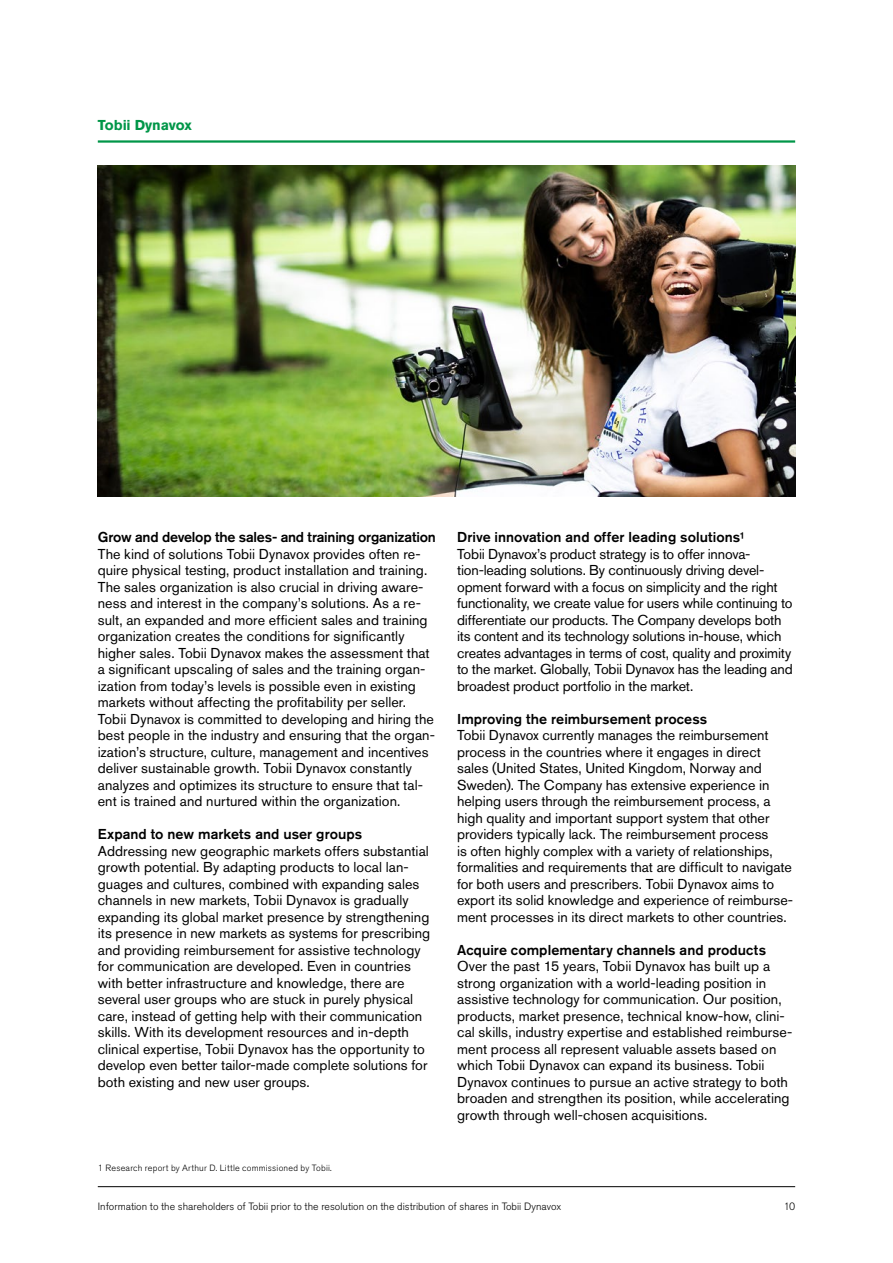
<style>
.page{position:relative;width:893px;height:1263px;background:#fff}
.page>*{position:absolute;margin:0;border:0;box-sizing:border-box;transform-origin:0 0}
.t1{font:14.25px/16.5px "Akzidenz Grotesk Std";color:#000}
.t2{font:500 14.25px "Akzidenz Grotesk Std";color:#000}
.t3{font:700 14.25px "Akzidenz Grotesk Std";letter-spacing:-.015em;color:#009648}
.t4{font:300 10.5px "Akzidenz Grotesk Std";color:#000}
.t5{font:300 9px "Akzidenz Grotesk BE";letter-spacing:.025em;color:#000}
</style>
<div class="page">
<hr style="left:98px;top:140px;width:697px;height:3px;background:#009648">
<img style="left:98px;top:166px;width:697px;height:330px">
<hr style="left:98px;top:1186px;width:697px;height:1px;background:#000">
<p class="t3" style="left:98px;top:117px;width:95px">Tobii Dynavox</p>
<p class="t2" style="left:98px;top:528px;width:339px">Grow and develop the sales- and training organization</p>
<p class="t1" style="left:98px;top:545px;width:339px">The kind of solutions Tobii Dynavox provides often re&shy;quire physical testing, product installation and training.<br>The sales organization is also crucial in driving aware&shy;ness and interest in the company’s solutions. As a re&shy;sult, an expanded and more efficient sales and training organization creates the conditions for significantly higher sales. Tobii Dynavox makes the assessment that a significant upscaling of sales and the training organ&shy;ization from today’s levels is possible even in existing markets without affecting the profitability per seller.<br>Tobii Dynavox is committed to developing and hiring the best people in the industry and ensuring that the organ&shy;ization’s structure, culture, management and incentives deliver sustainable growth. Tobii Dynavox constantly analyzes and optimizes its structure to ensure that tal&shy;ent is trained and nurtured within the organization.</p>
<p class="t2" style="left:98px;top:825px;width:266px">Expand to new markets and user groups</p>
<p class="t1" style="left:98px;top:842px;width:334px">Addressing new geographic markets offers substantial growth potential. By adapting products to local lan&shy;guages and cultures, combined with expanding sales channels in new markets, Tobii Dynavox is gradually expanding its global market presence by strengthening its presence in new markets as systems for prescribing and providing reimbursement for assistive technology for communication are developed. Even in countries with better infrastructure and knowledge, there are several user groups who are stuck in purely physical care, instead of getting help with their communication skills. With its development resources and in-depth clinical expertise, Tobii Dynavox has the opportunity to develop even better tailor-made complete solutions for both existing and new user groups.</p>
<p class="t2" style="left:457px;top:529px;width:289px">Drive innovation and offer leading solutions¹</p>
<p class="t1" style="left:457px;top:545px;width:337px">Tobii Dynavox’s product strategy is to offer innova&shy;tion-leading solutions. By continuously driving devel&shy;opment forward with a focus on simplicity and the right functionality, we create value for users while continuing to differentiate our products. The Company develops both its content and its technology solutions in-house, which creates advantages in terms of cost, quality and proximity to the market. Globally, Tobii Dynavox has the leading and broadest product portfolio in the market.</p>
<p class="t2" style="left:457px;top:710px;width:252px">Improving the reimbursement process</p>
<p class="t1" style="left:457px;top:727px;width:338px">Tobii Dynavox currently manages the reimbursement process in the countries where it engages in direct sales (United States, United Kingdom, Norway and Sweden). The Company has extensive experience in helping users through the reimbursement process, a high quality and important support system that other providers typically lack. The reimbursement process<br>is often highly complex with a variety of relationships, formalities and requirements that are difficult to navigate for both users and prescribers. Tobii Dynavox aims to export its solid knowledge and experience of reimburse&shy;ment processes in its direct markets to other countries.</p>
<p class="t2" style="left:457px;top:941px;width:311px">Acquire complementary channels and products</p>
<p class="t1" style="left:457px;top:958px;width:337px">Over the past 15 years, Tobii Dynavox has built up a strong organization with a world-leading position in assistive technology for communication. Our position, products, market presence, technical know-how, clini&shy;cal skills, industry expertise and established reimburse&shy;ment process all represent valuable assets based on which Tobii Dynavox can expand its business. Tobii Dynavox continues to pursue an active strategy to both broaden and strengthen its position, while accelerating growth through well-chosen acquisitions.</p>
<p class="t5" style="left:98px;top:1163px;width:235px">1 Research report by Arthur D. Little commissioned by Tobii.</p>
<p class="t4" style="left:98px;top:1201px;width:465px">Information to the shareholders of Tobii prior to the resolution on the distribution of shares in Tobii Dynavox</p>
<p class="t4" style="left:784px;top:1201px;width:13px">10</p>
</div>
